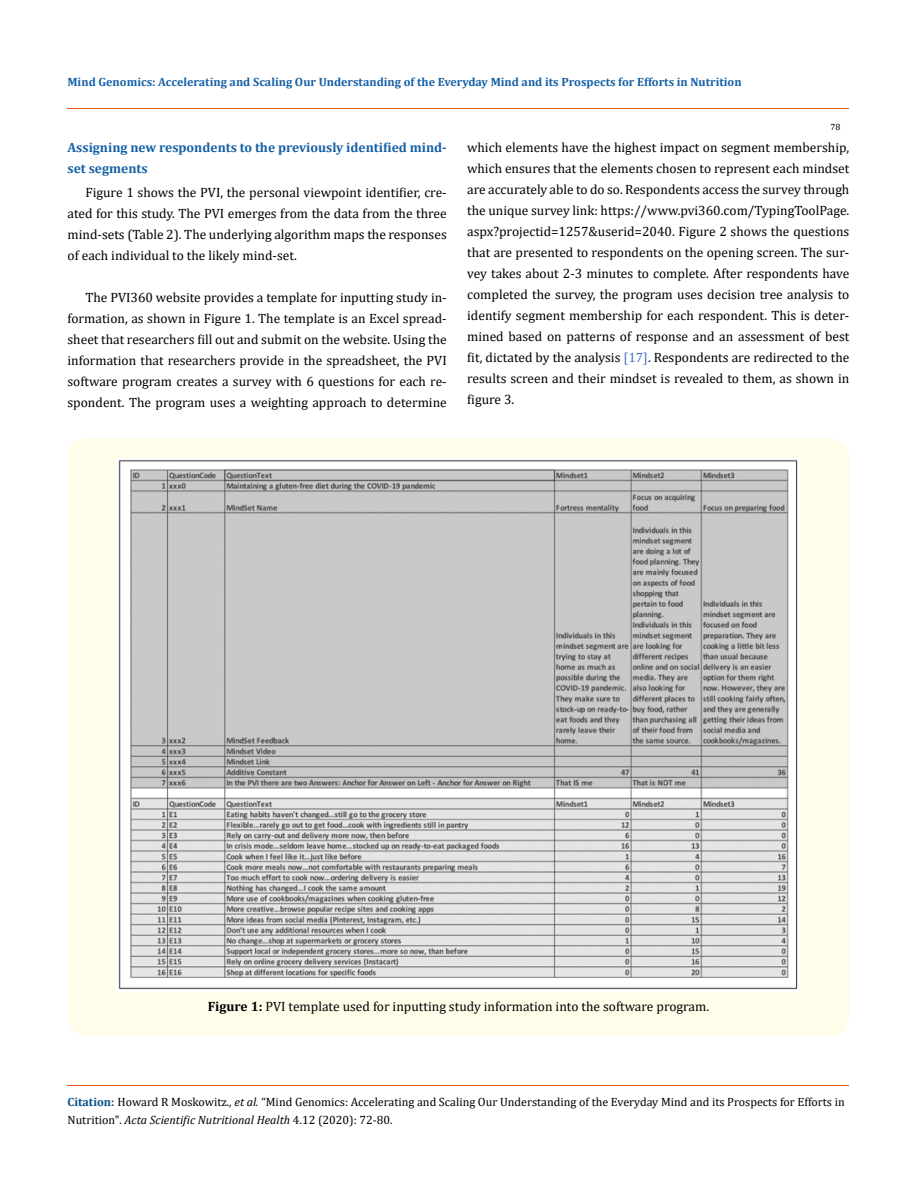
<style>
.page{position:relative;width:917px;height:1188px;background:#fff}
.page>*{position:absolute;margin:0;border:0;box-sizing:border-box;transform-origin:0 0}
.t1{font:13.5px/21px "Cambria";color:#000;text-align:justify}
.t2{font:700 13.5px/21px "Cambria";color:#1560a6}
.t3{font:12px/18px "Cambria";color:#000}
.t4{font:700 12px "Cambria";color:#1560a6}
.t5{font:9px "Cambria";color:#000}
.s1{color:#4472c4}
.s2{font-weight:700}
.s3{font-weight:700;color:#035089}
.s4{font-style:italic}
</style>
<div class="page">
<hr style="left:67px;top:109px;width:782px;height:1px;background:#e05d1a">
<div style="left:67px;top:439px;width:782px;height:596px;background:#fffde9;border-radius:18px"></div>
<img style="left:117px;top:458px;width:683px;height:533px">
<hr style="left:67px;top:1086px;width:782px;height:1px;background:#e05d1a">
<p class="t4" style="left:67px;top:73px;width:675px">Mind Genomics: Accelerating and Scaling Our Understanding of the Everyday Mind and its Prospects for Efforts in Nutrition</p>
<p class="t5" style="left:830px;top:122px;width:11px">78</p>
<p class="t2" style="left:67px;top:136px;width:381px">Assigning new respondents to the previously identified mind&shy;set segments</p>
<p class="t1" style="left:67px;top:181px;width:381px;text-indent:18px">Figure 1 shows the PVI, the personal viewpoint identifier, cre&shy;ated for this study. The PVI emerges from the data from the three mind-sets (Table 2). The underlying algorithm maps the responses of each individual to the likely mind-set.</p>
<p class="t1" style="left:67px;top:286px;width:381px;text-indent:18px">The PVI360 website provides a template for inputting study in&shy;formation, as shown in Figure 1. The template is an Excel spread&shy;sheet that researchers fill out and submit on the website. Using the information that researchers provide in the spreadsheet, the PVI software program creates a survey with 6 questions for each re&shy;spondent. The program uses a weighting approach to determine</p>
<p class="t1" style="left:467px;top:136px;width:384px">which elements have the highest impact on segment membership, which ensures that the elements chosen to represent each mindset are accurately able to do so. Respondents access the survey through the unique survey link: https://www.pvi360.com/TypingToolPage. aspx?projectid=1257&amp;userid=2040. Figure 2 shows the questions that are presented to respondents on the opening screen. The sur&shy;vey takes about 2-3 minutes to complete. After respondents have completed the survey, the program uses decision tree analysis to identify segment membership for each respondent. This is deter&shy;mined based on patterns of response and an assessment of best fit, dictated by the analysis <span class="s1">[17]</span>. Respondents are redirected to the results screen and their mindset is revealed to them, as shown in figure 3.</p>
<p class="t1" style="left:208px;top:996px;width:503px"><span class="s2">Figure 1:</span> PVI template used for inputting study information into the software program.</p>
<p class="t3" style="left:67px;top:1093px;width:778px"><span class="s3">Citation:</span> Howard R Moskowitz<span class="s4">., et al.</span> “Mind Genomics: Accelerating and Scaling Our Understanding of the Everyday Mind and its Prospects for Efforts in<br>Nutrition". <span class="s4">Acta Scientific Nutritional Health</span> 4.12 (2020): 72-80.</p>
</div>
